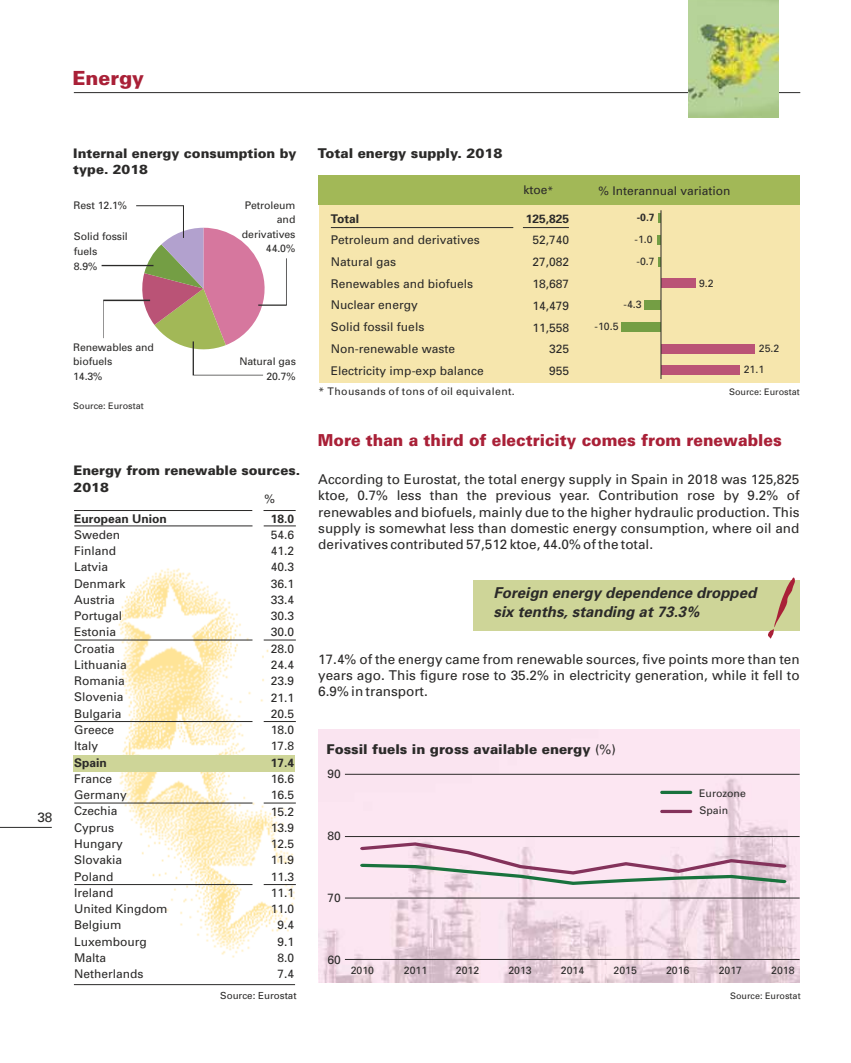
<style>
.page{position:relative;width:851px;height:1063px;background:#fff}
.page>*{position:absolute;margin:0;border:0;box-sizing:border-box;transform-origin:0 0}
.t1{font:900 19.5px "Univers";color:#a92037}
.t2{font:900 16.5px "Univers";color:#a92037;scale:.95 1}
.t3{font:italic 700 15px/18.3px "Univers";color:#2b2a29}
.t4{font:13.5px/16.4px "Univers";color:#2b2a29;text-align:justify}
.t5{font:900 13.5px "Univers";color:#2b2a29}
.t6{font:900 13.2px/15.8px "Univers";color:#2b2a29}
.t7{font:12px/16.4px "Univers";color:#2b2a29}
.t8{font:700 12px "Univers";color:#2b2a29}
.t9{font:10.5px/14.5px "Univers";color:#2b2a29}
.t10{font:10.5px "Univers";letter-spacing:.04em;color:#2b2a29}
.t11{font:700 10.5px "Univers";color:#2b2a29}
.t12{font:9.75px "Univers";color:#2b2a29}
.t13{font:9px "Univers";color:#2b2a29}
.s1{font-size:10.5px}
.s2{font-weight:400}
</style>
<div class="page">
<img style="left:109px;top:568px;width:187px;height:390px">
<img style="left:318px;top:729px;width:481px;height:253px">
<div style="left:473px;top:580px;width:326px;height:50px;background:#ced598"></div>
<svg style="left:767px;top:577px;width:28px;height:62px"></svg>
<hr style="left:74px;top:92px;width:726px;height:1px;background:#2b2a29">
<div style="left:318px;top:202px;width:481px;height:180px;background:#f6e6ad"></div>
<div style="left:318px;top:176px;width:481px;height:29px;background:#a2b857"></div>
<hr style="left:0;top:827px;width:52px;height:1px;background:#2b2a29">
<hr style="left:74px;top:510px;width:178px;height:1px;background:#2b2a29">
<hr style="left:263px;top:510px;width:32px;height:1px;background:#2b2a29">
<div style="left:74px;top:755px;width:221px;height:16px;background:#ced598"></div>
<hr style="left:74px;top:526px;width:178px;height:1px;background:#2b2a29">
<hr style="left:264px;top:526px;width:32px;height:1px;background:#2b2a29">
<hr style="left:74px;top:640px;width:178px;height:1px;background:#2b2a29">
<hr style="left:264px;top:640px;width:32px;height:1px;background:#2b2a29">
<hr style="left:74px;top:721px;width:178px;height:1px;background:#2b2a29">
<hr style="left:264px;top:721px;width:32px;height:1px;background:#2b2a29">
<hr style="left:74px;top:803px;width:178px;height:1px;background:#2b2a29">
<hr style="left:264px;top:803px;width:32px;height:1px;background:#2b2a29">
<hr style="left:74px;top:884px;width:178px;height:1px;background:#2b2a29">
<hr style="left:264px;top:884px;width:32px;height:1px;background:#2b2a29">
<hr style="left:74px;top:984px;width:221px;height:1px;background:#2b2a29">
<hr style="left:523px;top:227px;width:46px;height:1px;background:#2b2a29">
<hr style="left:331px;top:227px;width:182px;height:1px;background:#2b2a29">
<img style="left:688px;top:0;width:90px;height:117px">
<div style="left:661px;top:365px;width:78px;height:9px;background:#ba5376"></div>
<div style="left:661px;top:344px;width:93px;height:9px;background:#ba5376"></div>
<div style="left:622px;top:322px;width:39px;height:10px;background:#749e44"></div>
<div style="left:644px;top:300px;width:17px;height:9px;background:#749e44"></div>
<div style="left:661px;top:279px;width:34px;height:9px;background:#ba5376"></div>
<svg style="left:658px;top:257px;width:2px;height:9px"></svg>
<svg style="left:657px;top:235px;width:3px;height:9px"></svg>
<svg style="left:658px;top:214px;width:2px;height:9px"></svg>
<hr style="left:660px;top:210px;width:1px;height:169px;background:#2b2a29">
<hr style="left:102px;top:265px;width:51px;height:1px;background:#2b2a29">
<svg style="left:103px;top:205px;width:183px;height:170px"></svg>
<svg style="left:360px;top:842px;width:426px;height:43px;background:#dccad3"></svg>
<hr style="left:660px;top:791px;width:32px;height:3px;background:#19723d;border-radius:2px">
<hr style="left:660px;top:810px;width:32px;height:3px;background:#84325b;border-radius:2px">
<hr style="left:345px;top:959px;width:454px;height:1px;background:#2b2a29">
<hr style="left:345px;top:898px;width:454px;height:1px;background:#2b2a29">
<hr style="left:345px;top:836px;width:454px;height:1px;background:#2b2a29">
<hr style="left:345px;top:774px;width:454px;height:1px;background:#2b2a29">
<h1 class="t1" style="left:73px;top:70px;width:73px">Energy</h1>
<p class="t4" style="left:37px;top:810px;width:17px">38</p>
<p class="t6" style="left:73px;top:147px;width:225px">Internal energy consumption by type. 2018</p>
<p class="t9" style="left:74px;top:199px;width:55px">Rest 12.1%</p>
<p class="t9" style="left:242px;top:198px;width:55px;text-align:right">Petroleum and derivatives<br>44.0%</p>
<p class="t9" style="left:74px;top:230px;width:56px">Solid fossil fuels<br>8.9%</p>
<p class="t9" style="left:73px;top:341px;width:82px">Renewables and biofuels<br>14.3%</p>
<p class="t13" style="left:73px;top:402px;width:72px">Source: Eurostat</p>
<p class="t9" style="left:239px;top:355px;width:58px;text-align:right">Natural gas<br>20.7%</p>
<p class="t6" style="left:74px;top:462px;width:228px;line-height:17.9px">Energy from renewable sources.<br>2018</p>
<p class="t7" style="left:264px;top:492px;width:12px">%</p>
<p class="t8" style="left:74px;top:513px;width:94px">European Union</p>
<p class="t7" style="left:74px;top:527px;width:48px">Sweden</p>
<p class="t7" style="left:74px;top:544px;width:44px">Finland</p>
<p class="t7" style="left:74px;top:576px;width:53px">Denmark</p>
<p class="t7" style="left:74px;top:609px;width:49px">Portugal<br>Estonia<br>Croatia</p>
<p class="t7" style="left:74px;top:560px;width:36px">Latvia</p>
<p class="t7" style="left:74px;top:592px;width:42px">Austria</p>
<p class="t8" style="left:271px;top:513px;width:25px">18.0</p>
<p class="t7" style="left:271px;top:527px;width:25px">54.6<br>41.2</p>
<p class="t7" style="left:271px;top:560px;width:25px">40.3</p>
<p class="t7" style="left:271px;top:576px;width:25px">36.1</p>
<p class="t7" style="left:271px;top:593px;width:25px">33.4</p>
<p class="t7" style="left:271px;top:609px;width:25px">30.3</p>
<p class="t7" style="left:271px;top:625px;width:25px">30.0</p>
<p class="t7" style="left:271px;top:641px;width:25px">28.0</p>
<p class="t7" style="left:74px;top:658px;width:54px">Lithuania</p>
<p class="t7" style="left:271px;top:658px;width:25px">24.4</p>
<p class="t7" style="left:74px;top:674px;width:52px">Romania<br>Slovenia</p>
<p class="t7" style="left:74px;top:739px;width:26px">Italy</p>
<p class="t7" style="left:74px;top:772px;width:40px">France</p>
<p class="t7" style="left:74px;top:820px;width:42px">Cyprus</p>
<p class="t7" style="left:74px;top:706px;width:49px">Bulgaria</p>
<p class="t7" style="left:74px;top:723px;width:42px">Greece</p>
<p class="t8" style="left:74px;top:757px;width:34px">Spain</p>
<p class="t7" style="left:74px;top:788px;width:54px">Germany<br>Czechia</p>
<p class="t7" style="left:74px;top:837px;width:50px">Hungary<br>Slovakia</p>
<p class="t7" style="left:271px;top:674px;width:25px">23.9<br>21.1</p>
<p class="t7" style="left:271px;top:706px;width:25px">20.5</p>
<p class="t7" style="left:271px;top:723px;width:25px">18.0</p>
<p class="t8" style="left:271px;top:758px;width:25px">17.4</p>
<p class="t7" style="left:271px;top:739px;width:25px">17.8</p>
<p class="t7" style="left:271px;top:772px;width:25px">16.6</p>
<p class="t7" style="left:271px;top:788px;width:25px">16.5<br>15.2</p>
<p class="t7" style="left:271px;top:820px;width:25px">13.9</p>
<p class="t7" style="left:271px;top:837px;width:25px">12.5<br>11.9</p>
<p class="t7" style="left:74px;top:869px;width:95px">Poland<br>Ireland<br>United Kingdom</p>
<p class="t7" style="left:271px;top:869px;width:25px">11.3</p>
<p class="t7" style="left:271px;top:886px;width:25px">11.1<br>11.0</p>
<p class="t7" style="left:74px;top:918px;width:74px">Belgium<br>Luxembourg</p>
<p class="t7" style="left:277px;top:918px;width:18px">9.4<br>9.1</p>
<p class="t7" style="left:74px;top:951px;width:71px">Malta<br>Netherlands</p>
<p class="t7" style="left:277px;top:951px;width:18px">8.0</p>
<p class="t7" style="left:277px;top:967px;width:18px">7.4</p>
<p class="t12" style="left:220px;top:992px;width:78px">Source: Eurostat</p>
<p class="t5" style="left:317px;top:147px;width:186px">Total energy supply. 2018</p>
<p class="t8" style="left:331px;top:213px;width:30px">Total</p>
<p class="t7" style="left:331px;top:252px;width:144px;line-height:21.8px">Natural gas<br>Renewables and biofuels<br>Nuclear energy</p>
<p class="t7" style="left:331px;top:233px;width:150px">Petroleum and derivatives</p>
<p class="t7" style="left:331px;top:320px;width:95px">Solid fossil fuels</p>
<p class="t7" style="left:331px;top:339px;width:154px;line-height:21.8px">Non-renewable waste<br>Electricity imp-exp balance</p>
<p class="t10" style="left:318px;top:387px;width:198px">* Thousands of tons of oil equivalent.</p>
<p class="t7" style="left:523px;top:183px;width:31px">ktoe<span class="s1">*</span></p>
<p class="t7" style="left:598px;top:183px;width:134px">% Interannual variation</p>
<p class="t11" style="left:636px;top:213px;width:20px">-0.7</p>
<p class="t8" style="left:525px;top:213px;width:45px">125,825</p>
<p class="t7" style="left:532px;top:230px;width:38px;line-height:21.8px;text-align:justify">52,740<br>27,082<br>18,687<br>14,479</p>
<p class="t9" style="left:634px;top:229px;width:22px;line-height:21.9px">-1.0 -0.7</p>
<p class="t9" style="left:623px;top:298px;width:20px">-4.3</p>
<p class="t7" style="left:532px;top:320px;width:38px">11,558</p>
<p class="t7" style="left:549px;top:342px;width:22px">325</p>
<p class="t7" style="left:549px;top:364px;width:22px">955</p>
<p class="t9" style="left:594px;top:320px;width:25px">-10.5</p>
<p class="t9" style="left:699px;top:276px;width:16px">9.2</p>
<p class="t9" style="left:743px;top:338px;width:37px;line-height:21.1px;text-indent:15px">25.2<br>21.1</p>
<p class="t13" style="left:729px;top:388px;width:72px">Source: Eurostat</p>
<h2 class="t2" style="left:318px;top:433px;width:490px">More than a third of electricity comes from renewables</h2>
<p class="t4" style="left:318px;top:472px;width:483px">According to Eurostat, the total energy supply in Spain in 2018 was 125,825 ktoe, 0.7% less than the previous year. Contribution rose by 9.2% of renewables and biofuels, mainly due to the higher hydraulic production. This supply is somewhat less than domestic energy consumption, where oil and derivatives contributed 57,512 ktoe, 44.0% of the total.</p>
<p class="t3" style="left:493px;top:585px;width:264px">Foreign energy dependence dropped six tenths, standing at 73.3%</p>
<p class="t4" style="left:318px;top:652px;width:483px">17.4% of the energy came from renewable sources, five points more than ten years ago. This figure rose to 35.2% in electricity generation, while it fell to 6.9% in transport.</p>
<p class="t5" style="left:326px;top:743px;width:291px">Fossil fuels in gross available energy <span class="s2">(%)</span></p>
<p class="t7" style="left:327px;top:767px;width:15px">90</p>
<p class="t7" style="left:327px;top:829px;width:15px">80</p>
<p class="t7" style="left:327px;top:891px;width:15px">70</p>
<p class="t9" style="left:699px;top:785px;width:48px;line-height:17.5px">Eurozone<br>Spain</p>
<p class="t7" style="left:327px;top:953px;width:15px">60</p>
<p class="t9" style="left:350px;top:964px;width:25px">2010</p>
<p class="t9" style="left:404px;top:964px;width:25px">2011</p>
<p class="t9" style="left:456px;top:964px;width:25px">2012</p>
<p class="t9" style="left:508px;top:964px;width:25px">2013</p>
<p class="t9" style="left:560px;top:964px;width:25px">2014</p>
<p class="t9" style="left:613px;top:964px;width:25px">2015</p>
<p class="t9" style="left:666px;top:964px;width:25px">2016</p>
<p class="t9" style="left:718px;top:964px;width:25px">2017</p>
<p class="t9" style="left:771px;top:964px;width:25px">2018</p>
<p class="t13" style="left:730px;top:992px;width:72px">Source: Eurostat</p>
</div>
